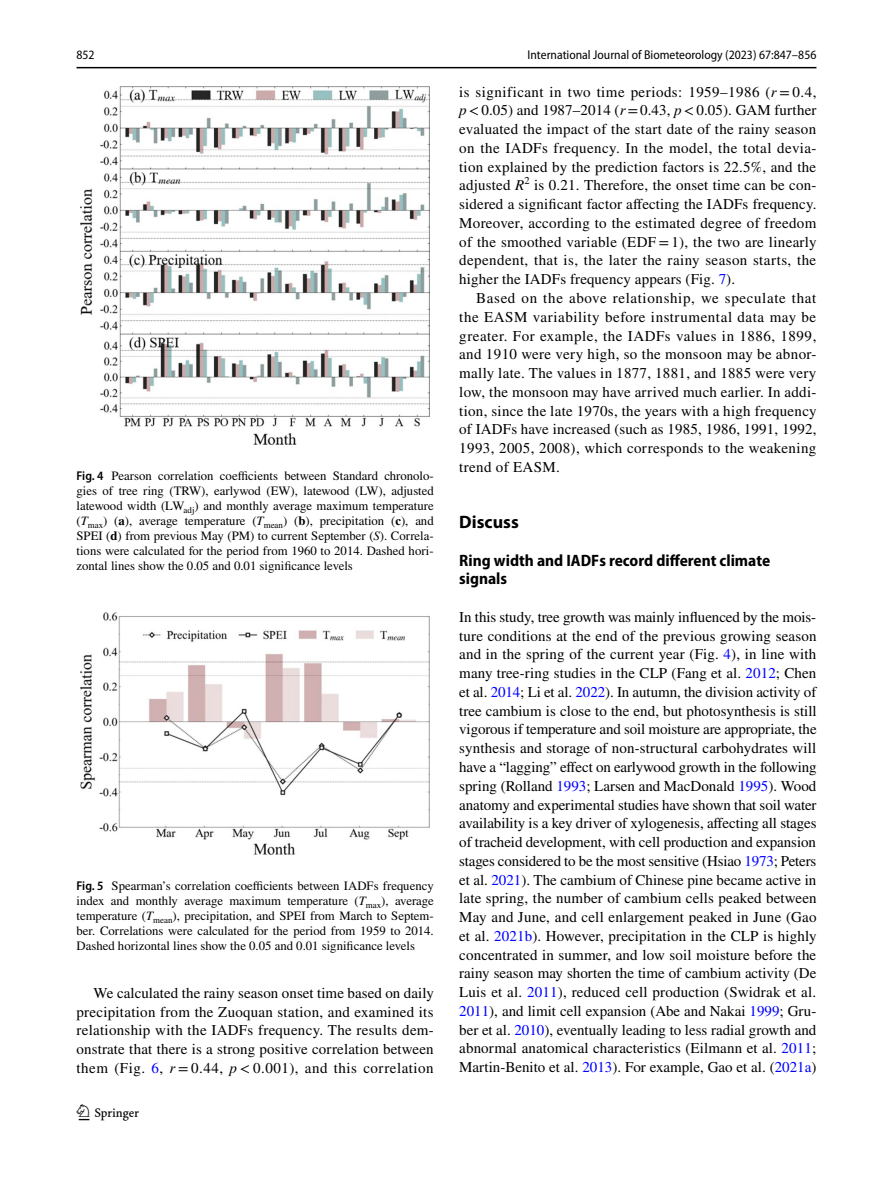
<style>
.page{position:relative;width:893px;height:1187px;background:#fff}
.page>*{position:absolute;margin:0;border:0;box-sizing:border-box;transform-origin:0 0}
.t1{font:22.5px "Springnew Regular 2";color:#000}
.t2{font:700 18px "Myriad Pro";color:#000}
.t3{font:700 semi-condensed 16.5px/18.8px "Myriad Pro";color:#000}
.t4{font:15px/18.8px "STIX";letter-spacing:.01em;color:#000;text-align:justify}
.t5{font:12.75px/15px "STIX";color:#000;text-align:justify}
.t6{font:semi-condensed 12.75px "Myriad Pro";color:#000}
.s1{font-family:"Myriad Pro";font-weight:600;font-stretch:semi-condensed}
.s2{font-style:italic}
.s3{font-weight:700}
.s4{color:#00f}
</style>
<div class="page">
<hr style="left:77px;top:67px;width:739px;height:1px;background:#000">
<img style="left:81px;top:612px;width:348px;height:242px">
<img style="left:81px;top:87px;width:348px;height:357px">
<p class="t6" style="left:77px;top:48px;width:20px">852</p>
<p class="t6" style="left:527px;top:48px;width:290px">International Journal of Biometeorology (2023) 67:847–856</p>
<p class="t5" style="left:77px;top:469px;width:359px"><span class="s1">Fig. 4</span> Pearson correlation coefficients between Standard chronolo&shy;gies of tree ring (TRW), earlywod (EW), latewood (LW), adjusted latewood width (LW<sub>adj</sub>) and monthly average maximum temperature (<span class="s2">T</span><sub>max</sub>) (<span class="s3">a</span>), average temperature (<span class="s2">T</span><sub>mean</sub>) (<span class="s3">b</span>), precipitation (<span class="s3">c</span>), and SPEI (<span class="s3">d</span>) from previous May (PM) to current September (<span class="s2">S</span>). Correla&shy;tions were calculated for the period from 1960 to 2014. Dashed hori&shy;zontal lines show the 0.05 and 0.01 significance levels</p>
<p class="t5" style="left:77px;top:879px;width:359px"><span class="s1">Fig. 5</span> Spearman’s correlation coefficients between IADFs frequency index and monthly average maximum temperature (<span class="s2">T</span><sub>max</sub>), average temperature (<span class="s2">T</span><sub>mean</sub>), precipitation, and SPEI from March to Septem&shy;ber. Correlations were calculated for the period from 1959 to 2014.<br>Dashed horizontal lines show the 0.05 and 0.01 significance levels</p>
<p class="t4" style="left:77px;top:984px;width:359px;text-indent:17px">We calculated the rainy season onset time based on daily precipitation from the Zuoquan station, and examined its relationship with the IADFs frequency. The results dem&shy;onstrate that there is a strong positive correlation between them (Fig. <span class="s4">6</span>, <span class="s2">r</span> = 0.44, <span class="s2">p</span> &lt; 0.001), and this correlation</p>
<h1 class="t1" style="left:79px;top:1104px;width:62px">1 3</h1>
<p class="t4" style="left:459px;top:83px;width:359px">is significant in two time periods: 1959–1986 (<span class="s2">r</span> = 0.4, <span class="s2">p</span>&lt;0.05) and 1987–2014 (<span class="s2">r</span>=0.43, <span class="s2">p</span>&lt;0.05). GAM further evaluated the impact of the start date of the rainy season on the IADFs frequency. In the model, the total devia&shy;tion explained by the prediction factors is 22.5%, and the adjusted <span class="s2">R</span><sup>2</sup> is 0.21. Therefore, the onset time can be con&shy;sidered a significant factor affecting the IADFs frequency.<br>Moreover, according to the estimated degree of freedom of the smoothed variable (EDF=1), the two are linearly dependent, that is, the later the rainy season starts, the higher the IADFs frequency appears (Fig. <span class="s4">7</span>).</p>
<p class="t4" style="left:459px;top:289px;width:359px;text-indent:17px">Based on the above relationship, we speculate that the EASM variability before instrumental data may be greater. For example, the IADFs values in 1886, 1899, and 1910 were very high, so the monsoon may be abnor&shy;mally late. The values in 1877, 1881, and 1885 were very low, the monsoon may have arrived much earlier. In addi&shy;tion, since the late 1970s, the years with a high frequency of IADFs have increased (such as 1985, 1986, 1991, 1992, 1993, 2005, 2008), which corresponds to the weakening trend of EASM.</p>
<p class="t2" style="left:459px;top:510px;width:61px">Discuss</p>
<p class="t3" style="left:459px;top:551px;width:312px">Ring width and IADFs record different climate signals</p>
<p class="t4" style="left:459px;top:608px;width:359px">In this study, tree growth was mainly influenced by the mois&shy;ture conditions at the end of the previous growing season and in the spring of the current year (Fig. <span class="s4">4</span>), in line with many tree-ring studies in the CLP (Fang et al. <span class="s4">2012</span>; Chen et al. <span class="s4">2014</span>; Li et al. <span class="s4">2022</span>). In autumn, the division activity of tree cambium is close to the end, but photosynthesis is still vigorous if temperature and soil moisture are appropriate, the synthesis and storage of non-structural carbohydrates will have a “lagging” effect on earlywood growth in the following spring (Rolland <span class="s4">1993</span>; Larsen and MacDonald <span class="s4">1995</span>). Wood anatomy and experimental studies have shown that soil water availability is a key driver of xylogenesis, affecting all stages of tracheid development, with cell production and expansion stages considered to be the most sensitive (Hsiao <span class="s4">1973</span>; Peters et al. <span class="s4">2021</span>). The cambium of Chinese pine became active in late spring, the number of cambium cells peaked between May and June, and cell enlargement peaked in June (Gao et al. <span class="s4">2021b</span>). However, precipitation in the CLP is highly concentrated in summer, and low soil moisture before the rainy season may shorten the time of cambium activity (De Luis et al. <span class="s4">2011</span>), reduced cell production (Swidrak et al.<br><span class="s4">2011</span>), and limit cell expansion (Abe and Nakai <span class="s4">1999</span>; Gru&shy;ber et al. <span class="s4">2010</span>), eventually leading to less radial growth and abnormal anatomical characteristics (Eilmann et al. <span class="s4">2011</span>; Martin-Benito et al. <span class="s4">2013</span>). For example, Gao et al. (<span class="s4">2021a</span>)</p>
</div>
